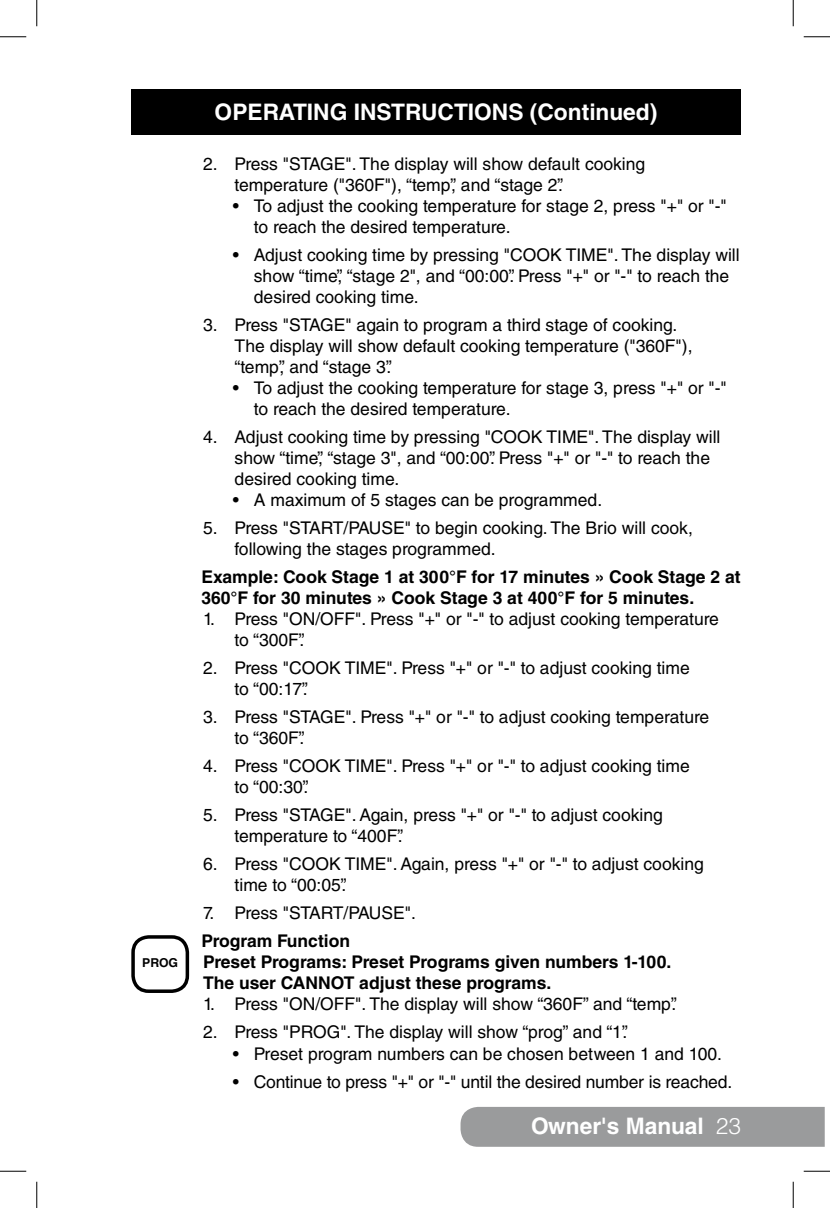
<style>
.page{position:relative;width:830px;height:1208px;background:#fff}
.page>*{position:absolute;margin:0;border:0;box-sizing:border-box;transform-origin:0 0}
.t1{font:700 22.75px "Helvetica LT Std";color:#fff}
.t2{font:17.5px/21px "Helvetica LT Std";color:#000}
.t3{font:700 17.5px/21px "Helvetica LT Std";color:#000}
.t4{font:17.5px "Helvetica LT Std";letter-spacing:-.02em;color:#000}
.t5{font:700 12.25px "Helvetica LT Std";color:#000}
.s1{font-weight:300}
</style>
<div class="page">
<div style="left:460px;top:1106px;width:364px;height:40px;background:#9a9b9c"></div>
<div style="left:131px;top:89px;width:609px;height:46px;background:#000"></div>
<div style="left:131px;top:935px;width:58px;height:58px;border:4px solid #000;border-radius:16px"></div>
<svg style="left:0;top:36px;width:26px;height:1px"></svg>
<svg style="left:803px;top:36px;width:27px;height:1px"></svg>
<svg style="left:0;top:1170px;width:26px;height:1px"></svg>
<svg style="left:803px;top:1170px;width:27px;height:1px"></svg>
<svg style="left:36px;top:0;width:1px;height:26px"></svg>
<svg style="left:36px;top:1181px;width:1px;height:27px"></svg>
<svg style="left:792px;top:0;width:1px;height:26px"></svg>
<svg style="left:792px;top:1181px;width:1px;height:27px"></svg>
<p class="t5" style="left:142px;top:955px;width:37px">PROG</p>
<h1 class="t1" style="left:214px;top:98px;width:444px">OPERATING INSTRUCTIONS (Continued)</h1>
<p class="t2" style="left:234px;top:153px;width:412px;text-indent:-32px">2. Press "STAGE". The display will show default cooking temperature ("360F"), “temp”, and “stage 2”.</p>
<p class="t2" style="left:254px;top:195px;width:474px;text-indent:-21px">• To adjust the cooking temperature for stage 2, press "+" or "-" to reach the desired temperature.</p>
<p class="t2" style="left:254px;top:244px;width:487px;text-indent:-21px">• Adjust cooking time by pressing "COOK TIME". The display will show “time”, “stage 2", and “00:00”. Press "+" or "-" to reach the desired cooking time.</p>
<p class="t2" style="left:234px;top:314px;width:459px;text-indent:-32px">3. Press "STAGE" again to program a third stage of cooking.<br>The display will show default cooking temperature ("360F"), “temp”, and “stage 3”.</p>
<p class="t2" style="left:254px;top:377px;width:474px;text-indent:-21px">• To adjust the cooking temperature for stage 3, press "+" or "-" to reach the desired temperature.</p>
<p class="t2" style="left:234px;top:426px;width:487px;text-indent:-32px">4. Adjust cooking time by pressing "COOK TIME". The display will show “time”, “stage 3", and “00:00”. Press "+" or "-" to reach the desired cooking time.</p>
<p class="t2" style="left:233px;top:489px;width:371px">• A maximum of 5 stages can be programmed.</p>
<p class="t2" style="left:234px;top:517px;width:459px;text-indent:-32px">5. Press "START/PAUSE" to begin cooking. The Brio will cook, following the stages programmed.</p>
<p class="t3" style="left:201px;top:566px;width:540px">Example: Cook Stage 1 at 300°F for 17 minutes » Cook Stage 2 at<br>360°F for 30 minutes » Cook Stage 3 at 400°F for 5 minutes.</p>
<p class="t2" style="left:234px;top:608px;width:486px;text-indent:-32px">1. Press "ON/OFF". Press "+" or "-" to adjust cooking temperature to “300F”.</p>
<p class="t2" style="left:234px;top:657px;width:456px;text-indent:-32px">2. Press "COOK TIME". Press "+" or "-" to adjust cooking time to “00:17”.</p>
<p class="t2" style="left:234px;top:706px;width:476px;text-indent:-32px">3. Press "STAGE". Press "+" or "-" to adjust cooking temperature to “360F”.</p>
<p class="t2" style="left:234px;top:755px;width:456px;text-indent:-32px">4. Press "COOK TIME". Press "+" or "-" to adjust cooking time to “00:30”.</p>
<p class="t2" style="left:234px;top:804px;width:429px;text-indent:-32px">5. Press "STAGE". Again, press "+" or "-" to adjust cooking temperature to “400F”.</p>
<p class="t2" style="left:234px;top:853px;width:470px;text-indent:-32px">6. Press "COOK TIME". Again, press "+" or "-" to adjust cooking time to “00:05”.</p>
<p class="t4" style="left:203px;top:903px;width:214px">7. Press "START/PAUSE".</p>
<p class="t3" style="left:201px;top:930px;width:471px">Program Function<br>Preset Programs: Preset Programs given numbers 1-100.<br>The user CANNOT adjust these programs.</p>
<p class="t2" style="left:203px;top:993px;width:475px">1. Press "ON/OFF". The display will show “360F” and “temp”.</p>
<p class="t2" style="left:203px;top:1021px;width:426px">2. Press "PROG". The display will show “prog” and “1”.</p>
<p class="t2" style="left:233px;top:1042px;width:490px">• Preset program numbers can be chosen between 1 and 100.</p>
<p class="t2" style="left:233px;top:1070px;width:501px">• Continue to press "+" or "-" until the desired number is reached.</p>
<h1 class="t1" style="left:531px;top:1112px;width:211px">Owner's Manual <span class="s1">23</span></h1>
</div>
